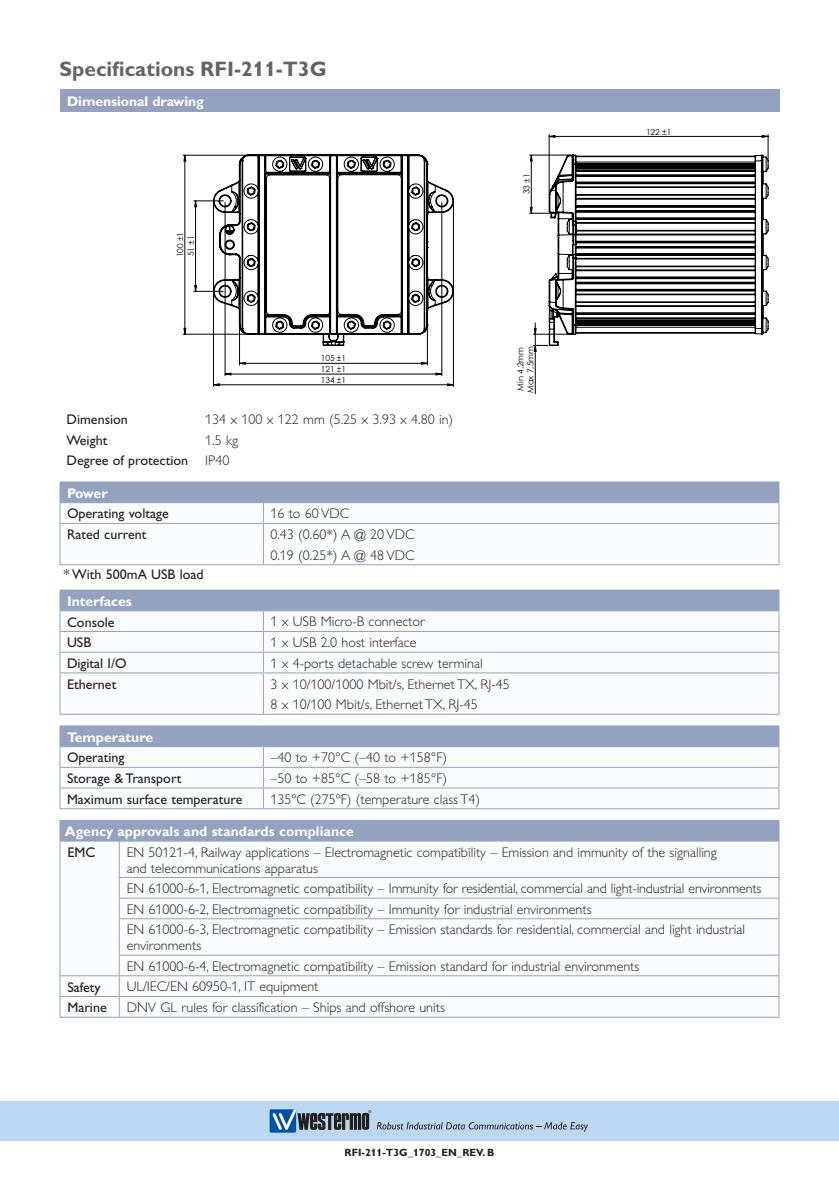
<style>
.page{position:relative;width:839px;height:1186px;background:#fff}
.page>*{position:absolute;margin:0;border:0;box-sizing:border-box;transform-origin:0 0}
.t1{font:700 21px "Gill Alt One Mod";color:#656365}
.t2{font:300 14px/20.7px "Gill Alt One Mod";color:#241f1f}
.t3{font:14px/20.8px "Gill Alt One Mod";color:#241f1f}
.t4{font:700 14px "Gill Alt One Mod";color:#fff}
.t5{font:700 10.5px "Gill Alt One Mod";color:#241f1f}
.t6{font:8.4px/10.7px "Century Gothic";color:#000}
.s1{font-weight:300}
</style>
<div class="page">
<div style="left:0;top:1101px;width:838px;height:40px;background:#bbd7f1"></div>
<div style="left:269px;top:1109px;width:27px;height:23px;background:#0052a4"></div>
<svg style="left:272px;top:1109px;width:99px;height:21px"></svg>
<svg style="left:377px;top:1122px;width:211px;height:9px"></svg>
<div style="left:60px;top:89px;width:719px;height:23px;background:#94a2bf"></div>
<div style="left:60px;top:482px;width:718px;height:21px;background:#94a2bf"></div>
<svg style="left:61px;top:503px;width:717px;height:61px"></svg>
<hr style="left:60px;top:481px;width:203px;height:1px;background:#94a2bf">
<hr style="left:263px;top:481px;width:516px;height:1px;background:#94a2bf">
<svg style="left:60px;top:503px;width:1px;height:20px"></svg>
<svg style="left:263px;top:503px;width:1px;height:20px"></svg>
<svg style="left:778px;top:482px;width:1px;height:41px"></svg>
<hr style="left:60px;top:523px;width:203px;height:1px;background:#94a2bf">
<hr style="left:60px;top:524px;width:1px;height:40px;background:#94a2bf">
<hr style="left:263px;top:523px;width:516px;height:1px;background:#94a2bf">
<hr style="left:263px;top:524px;width:1px;height:40px;background:#94a2bf">
<hr style="left:778px;top:524px;width:1px;height:40px;background:#94a2bf">
<hr style="left:60px;top:564px;width:203px;height:1px;background:#94a2bf">
<hr style="left:263px;top:564px;width:516px;height:1px;background:#94a2bf">
<div style="left:60px;top:590px;width:718px;height:21px;background:#94a2bf"></div>
<svg style="left:61px;top:611px;width:717px;height:103px"></svg>
<hr style="left:60px;top:589px;width:203px;height:1px;background:#94a2bf">
<hr style="left:263px;top:589px;width:516px;height:1px;background:#94a2bf">
<hr style="left:60px;top:631px;width:203px;height:1px;background:#94a2bf">
<hr style="left:263px;top:631px;width:516px;height:1px;background:#94a2bf">
<hr style="left:60px;top:652px;width:203px;height:1px;background:#94a2bf">
<svg style="left:60px;top:611px;width:1px;height:61px"></svg>
<hr style="left:263px;top:652px;width:516px;height:1px;background:#94a2bf">
<svg style="left:263px;top:611px;width:1px;height:61px"></svg>
<svg style="left:778px;top:590px;width:1px;height:82px"></svg>
<hr style="left:60px;top:672px;width:203px;height:1px;background:#94a2bf">
<hr style="left:60px;top:673px;width:1px;height:41px;background:#94a2bf">
<hr style="left:263px;top:672px;width:516px;height:1px;background:#94a2bf">
<hr style="left:263px;top:673px;width:1px;height:41px;background:#94a2bf">
<hr style="left:778px;top:673px;width:1px;height:41px;background:#94a2bf">
<hr style="left:60px;top:714px;width:203px;height:1px;background:#94a2bf">
<hr style="left:263px;top:714px;width:516px;height:1px;background:#94a2bf">
<div style="left:60px;top:726px;width:718px;height:20px;background:#94a2bf"></div>
<svg style="left:61px;top:747px;width:717px;height:61px"></svg>
<hr style="left:60px;top:725px;width:203px;height:1px;background:#94a2bf">
<hr style="left:263px;top:725px;width:516px;height:1px;background:#94a2bf">
<hr style="left:60px;top:746px;width:203px;height:1px;background:#94a2bf">
<hr style="left:263px;top:746px;width:516px;height:1px;background:#94a2bf">
<hr style="left:60px;top:767px;width:203px;height:1px;background:#94a2bf">
<hr style="left:263px;top:767px;width:516px;height:1px;background:#94a2bf">
<hr style="left:60px;top:787px;width:203px;height:1px;background:#94a2bf">
<svg style="left:60px;top:747px;width:1px;height:61px"></svg>
<hr style="left:263px;top:787px;width:516px;height:1px;background:#94a2bf">
<svg style="left:263px;top:747px;width:1px;height:61px"></svg>
<svg style="left:778px;top:726px;width:1px;height:82px"></svg>
<hr style="left:60px;top:808px;width:203px;height:1px;background:#94a2bf">
<hr style="left:263px;top:808px;width:516px;height:1px;background:#94a2bf">
<div style="left:60px;top:820px;width:718px;height:21px;background:#94a2bf"></div>
<svg style="left:61px;top:841px;width:717px;height:175px"></svg>
<hr style="left:119px;top:877px;width:660px;height:1px;background:#94a2bf">
<hr style="left:119px;top:897px;width:660px;height:1px;background:#94a2bf">
<hr style="left:119px;top:918px;width:660px;height:1px;background:#94a2bf">
<hr style="left:119px;top:954px;width:660px;height:1px;background:#94a2bf">
<hr style="left:119px;top:975px;width:660px;height:1px;background:#94a2bf">
<hr style="left:60px;top:996px;width:59px;height:1px;background:#94a2bf">
<hr style="left:119px;top:996px;width:660px;height:1px;background:#94a2bf">
<hr style="left:60px;top:1016px;width:59px;height:1px;background:#94a2bf">
<hr style="left:119px;top:1016px;width:660px;height:1px;background:#94a2bf">
<hr style="left:778px;top:841px;width:1px;height:36px;background:#94a2bf">
<svg style="left:778px;top:878px;width:1px;height:40px"></svg>
<hr style="left:778px;top:919px;width:1px;height:35px;background:#94a2bf">
<svg style="left:778px;top:955px;width:1px;height:61px"></svg>
<hr style="left:119px;top:820px;width:660px;height:1px;background:#94a2bf">
<svg style="left:778px;top:821px;width:1px;height:19px"></svg>
<hr style="left:119px;top:840px;width:660px;height:1px;background:#94a2bf">
<hr style="left:60px;top:841px;width:1px;height:36px;background:#94a2bf">
<svg style="left:60px;top:877px;width:1px;height:41px"></svg>
<hr style="left:60px;top:918px;width:1px;height:37px;background:#94a2bf">
<hr style="left:60px;top:975px;width:59px;height:1px;background:#94a2bf">
<svg style="left:60px;top:955px;width:1px;height:61px"></svg>
<hr style="left:119px;top:841px;width:1px;height:36px;background:#94a2bf">
<svg style="left:119px;top:878px;width:1px;height:40px"></svg>
<hr style="left:119px;top:919px;width:1px;height:35px;background:#94a2bf">
<svg style="left:119px;top:955px;width:1px;height:61px"></svg>
<hr style="left:239px;top:327px;width:1px;height:38px;background:#000">
<hr style="left:427px;top:327px;width:1px;height:38px;background:#000">
<hr style="left:535px;top:345px;width:1px;height:49px;background:#000">
<hr style="left:183px;top:334px;width:64px;height:1px;background:#000">
<hr style="left:225px;top:203px;width:1px;height:173px;background:#000">
<hr style="left:441px;top:203px;width:1px;height:173px;background:#000">
<hr style="left:213px;top:203px;width:1px;height:183px;background:#000">
<hr style="left:453px;top:203px;width:1px;height:183px;background:#000">
<svg style="left:240px;top:362px;width:187px;height:2px"></svg>
<svg style="left:183px;top:155px;width:30px;height:179px"></svg>
<svg style="left:214px;top:373px;width:239px;height:13px"></svg>
<svg style="left:213px;top:154px;width:241px;height:192px"></svg>
<svg style="left:529px;top:135px;width:239px;height:217px"></svg>
<h1 class="t1" style="left:60px;top:57px;width:268px">Specifications RFI-211-T3G</h1>
<p class="t4" style="left:67px;top:93px;width:138px">Dimensional drawing</p>
<p class="t6" style="left:174px;top:257px;width:27px;rotate:-90deg">100 ±1<br>51 ±1</p>
<p class="t6" style="left:321px;top:353px;width:27px;text-align:justify">105 ±1<br>121 ±1<br>134 ±1</p>
<p class="t3" style="left:67px;top:409px;width:63px">Dimension</p>
<p class="t2" style="left:205px;top:409px;width:249px">134 x 100 x 122 mm (5.25 x 3.93 x 4.80 in)</p>
<p class="t3" style="left:67px;top:429px;width:42px">Weight</p>
<p class="t3" style="left:67px;top:429px;width:173px;text-indent:139px"><span class="s1">1.5 kg<br></span>Degree of protection <span class="s1">IP40</span></p>
<p class="t6" style="left:521px;top:194px;width:22px;rotate:-90deg">33 ±1</p>
<p class="t6" style="left:515px;top:393px;width:48px;line-height:9.8px;rotate:-90deg">Min 4,2mm<br>Max 7,5mm</p>
<p class="t6" style="left:646px;top:126px;width:27px">122 ±1</p>
<p class="t4" style="left:67px;top:485px;width:42px">Power</p>
<p class="t3" style="left:67px;top:503px;width:103px">Operating voltage</p>
<p class="t2" style="left:270px;top:503px;width:80px">16 to 60 VDC</p>
<p class="t3" style="left:67px;top:524px;width:81px">Rated current</p>
<p class="t2" style="left:270px;top:524px;width:146px">0.43 (0.60*) A @ 20 VDC<br>0.19 (0.25*) A @ 48 VDC</p>
<p class="t3" style="left:64px;top:564px;width:141px">* With 500mA USB load</p>
<p class="t4" style="left:67px;top:593px;width:66px">Interfaces</p>
<p class="t3" style="left:67px;top:611px;width:49px">Console</p>
<p class="t2" style="left:270px;top:611px;width:156px">1 x USB Micro-B connector</p>
<p class="t3" style="left:67px;top:632px;width:26px">USB</p>
<p class="t2" style="left:270px;top:632px;width:147px">1 x USB 2.0 host interface</p>
<p class="t3" style="left:67px;top:653px;width:61px">Digital I/O</p>
<p class="t2" style="left:270px;top:653px;width:214px">1 x 4-ports detachable screw terminal</p>
<p class="t3" style="left:67px;top:673px;width:51px">Ethernet</p>
<p class="t2" style="left:270px;top:673px;width:241px">3 x 10/100/1000 Mbit/s, Ethernet TX, RJ-45<br>8 x 10/100 Mbit/s, Ethernet TX, RJ-45</p>
<p class="t4" style="left:67px;top:729px;width:88px">Temperature</p>
<p class="t3" style="left:67px;top:747px;width:59px">Operating</p>
<p class="t2" style="left:270px;top:747px;width:178px">–40 to +70°C (–40 to +158°F)</p>
<p class="t3" style="left:67px;top:768px;width:116px">Storage &amp; Transport</p>
<p class="t2" style="left:270px;top:768px;width:178px">–50 to +85°C (–58 to +185°F)</p>
<p class="t3" style="left:67px;top:789px;width:177px">Maximum surface temperature</p>
<p class="t2" style="left:270px;top:789px;width:211px">135ºC (275ºF) (temperature class T4)</p>
<p class="t4" style="left:65px;top:823px;width:290px">Agency approvals and standards compliance</p>
<p class="t3" style="left:67px;top:842px;width:29px">EMC</p>
<p class="t2" style="left:127px;top:844px;width:591px;line-height:15.8px">EN 50121-4, Railway applications – Electromagnetic compatibility – Emission and immunity of the signalling and telecommunications apparatus</p>
<p class="t2" style="left:127px;top:878px;width:636px">EN 61000-6-1, Electromagnetic compatibility – Immunity for residential, commercial and light-industrial environments<br>EN 61000-6-2, Electromagnetic compatibility – Immunity for industrial environments<br>EN 61000-6-3, Electromagnetic compatibility – Emission standards for residential, commercial and light industrial</p>
<p class="t2" style="left:127px;top:935px;width:514px">environments<br>EN 61000-6-4, Electromagnetic compatibility – Emission standard for industrial environments</p>
<p class="t3" style="left:67px;top:976px;width:35px">Safety</p>
<p class="t2" style="left:127px;top:976px;width:193px">UL/IEC/EN 60950-1, IT equipment</p>
<p class="t3" style="left:67px;top:997px;width:41px">Marine</p>
<p class="t2" style="left:127px;top:997px;width:320px">DNV GL rules for classification – Ships and offshore units</p>
<p class="t5" style="left:344px;top:1146px;width:151px">RFI-211-T3G_1703_EN_REV. B</p>
</div>
